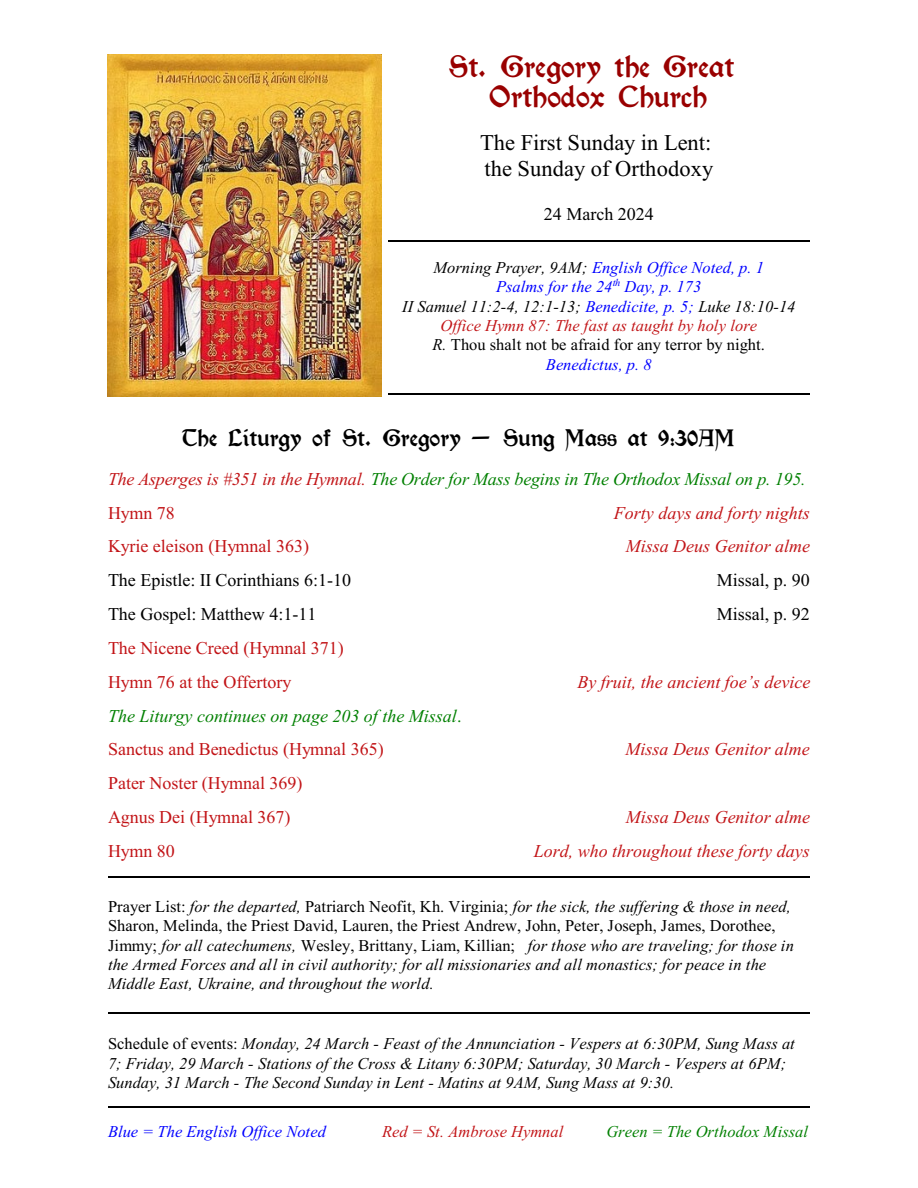
<style>
.page{position:relative;width:918px;height:1188px;background:#fff}
.page>*{position:absolute;margin:0;border:0;box-sizing:border-box;transform-origin:0 0}
.t1{font:27px/29.8px "Kelmscott";color:#900;text-align:center}
.t2{font:22.5px/26.4px "Times New Roman";color:#000}
.t3{font:21px "Kelmscott";color:#000}
.t4{font:italic 18px/33.9px "Times New Roman";letter-spacing:-.01em;color:#008000}
.t5{font:italic 18px "Times New Roman";color:#c21417}
.t6{font:18px/33.9px "Times New Roman";color:#c21417}
.t7{font:18px "Times New Roman";color:#000}
.t8{font:italic 16.5px/19.5px "Times New Roman";color:#000}
.t9{font:italic 16.5px/19.5px "Times New Roman";color:#00f;text-align:center}
.t10{font:italic 16.5px "Times New Roman";color:#008000}
.t11{font:italic 16.5px "Times New Roman";color:#c21417}
.s1{color:#000}
.s2{color:#c21417}
.s3{font-style:normal;color:#000}
.s4{font-style:normal;color:#c21417}
.s5{font-style:normal}
</style>
<div class="page">
<img style="left:107px;top:55px;width:274px;height:342px">
<hr style="left:388px;top:240px;width:422px;height:1px;background:#000">
<hr style="left:388px;top:393px;width:422px;height:2px;background:#000">
<hr style="left:108px;top:876px;width:702px;height:1px;background:#000">
<hr style="left:108px;top:1013px;width:702px;height:1px;background:#000">
<hr style="left:108px;top:1106px;width:702px;height:1px;background:#000">
<h1 class="t1" style="left:449px;top:54px;width:287px">St. Gregory the Great<br>Orthodox Church</h1>
<h2 class="t2" style="left:480px;top:131px;width:235px">The First Sunday in Lent: the Sunday of Orthodoxy</h2>
<p class="t7" style="left:544px;top:207px;width:111px">24 March 2024</p>
<p class="t9" style="left:402px;top:259px;width:395px"><span class="s1">Morning Prayer, 9AM;</span> English Office Noted, p. 1<br>Psalms for the 24<sup>th</sup> Day, p. 173<br><span class="s1">II Samuel 11:2-4, 12:1-13;</span> Benedicite, p. 5; <span class="s1">Luke 18:10-14<br></span><span class="s2">Office Hymn 87: The fast as taught by holy lore<br></span><span class="s1">R.</span> <span class="s3">Thou shalt not be afraid for any terror by night.<br></span>Benedictus, p. 8</p>
<p class="t3" style="left:183px;top:429px;width:554px">The Liturgy of St. Gregory - Sung Mass at 9:30AM</p>
<p class="t4" style="left:108px;top:463px;width:699px"><span class="s2">The Asperges is #351 in the Hymnal.</span> The Order for Mass begins in The Orthodox Missal on p. 195.<br><span class="s4">Hymn 78</span></p>
<p class="t5" style="left:614px;top:506px;width:198px">Forty days and forty nights</p>
<p class="t6" style="left:108px;top:531px;width:203px">Kyrie eleison (Hymnal 363)</p>
<p class="t5" style="left:626px;top:540px;width:186px">Missa Deus Genitor alme</p>
<p class="t7" style="left:108px;top:574px;width:245px">The Epistle: II Corinthians 6:1-10</p>
<p class="t7" style="left:717px;top:574px;width:95px">Missal, p. 90</p>
<p class="t7" style="left:108px;top:608px;width:210px">The Gospel: Matthew 4:1-11</p>
<p class="t7" style="left:717px;top:608px;width:95px">Missal, p. 92</p>
<p class="t6" style="left:108px;top:633px;width:237px">The Nicene Creed (Hymnal 371)<br>Hymn 76 at the Offertory</p>
<p class="t5" style="left:577px;top:675px;width:234px">By fruit, the ancient foe’s device</p>
<p class="t4" style="left:108px;top:700px;width:355px">The Liturgy continues on page 203 of the Missal<span class="s5">.<br></span><span class="s4">Sanctus and Benedictus (Hymnal 365)</span></p>
<p class="t6" style="left:108px;top:768px;width:196px">Pater Noster (Hymnal 369)<br>Agnus Dei (Hymnal 367)</p>
<p class="t5" style="left:626px;top:743px;width:186px">Missa Deus Genitor alme</p>
<p class="t5" style="left:626px;top:811px;width:186px">Missa Deus Genitor alme</p>
<p class="t6" style="left:108px;top:836px;width:68px">Hymn 80</p>
<p class="t5" style="left:534px;top:844px;width:278px">Lord, who throughout these forty days</p>
<p class="t8" style="left:108px;top:898px;width:688px"><span class="s5">Prayer List:</span> for the departed, <span class="s5">Patriarch Neofit, Kh. Virginia;</span> for the sick, the suffering &amp; those in need, <span class="s5">Sharon, Melinda, the Priest David, Lauren, the Priest Andrew, John, Peter, Joseph, James, Dorothee, Jimmy;</span> for all catechumens, <span class="s5">Wesley, Brittany, Liam, Killian;</span> for those who are traveling; for those in the Armed Forces and all in civil authority; for all missionaries and all monastics; for peace in the Middle East, Ukraine, and throughout the world.</p>
<p class="t8" style="left:108px;top:1036px;width:688px"><span class="s5">Schedule of events:</span> Monday, 24 March - Feast of the Annunciation - Vespers at 6:30PM, Sung Mass at<br>7; Friday, 29 March - Stations of the Cross &amp; Litany 6:30PM; Saturday, 30 March - Vespers at 6PM;<br>Sunday, 31 March - The Second Sunday in Lent - Matins at 9AM, Sung Mass at 9:30.</p>
<p class="t9" style="left:108px;top:1124px;width:220px">Blue = The English Office Noted</p>
<p class="t11" style="left:382px;top:1126px;width:183px">Red = St. Ambrose Hymnal</p>
<p class="t10" style="left:606px;top:1126px;width:203px">Green = The Orthodox Missal</p>
</div>
